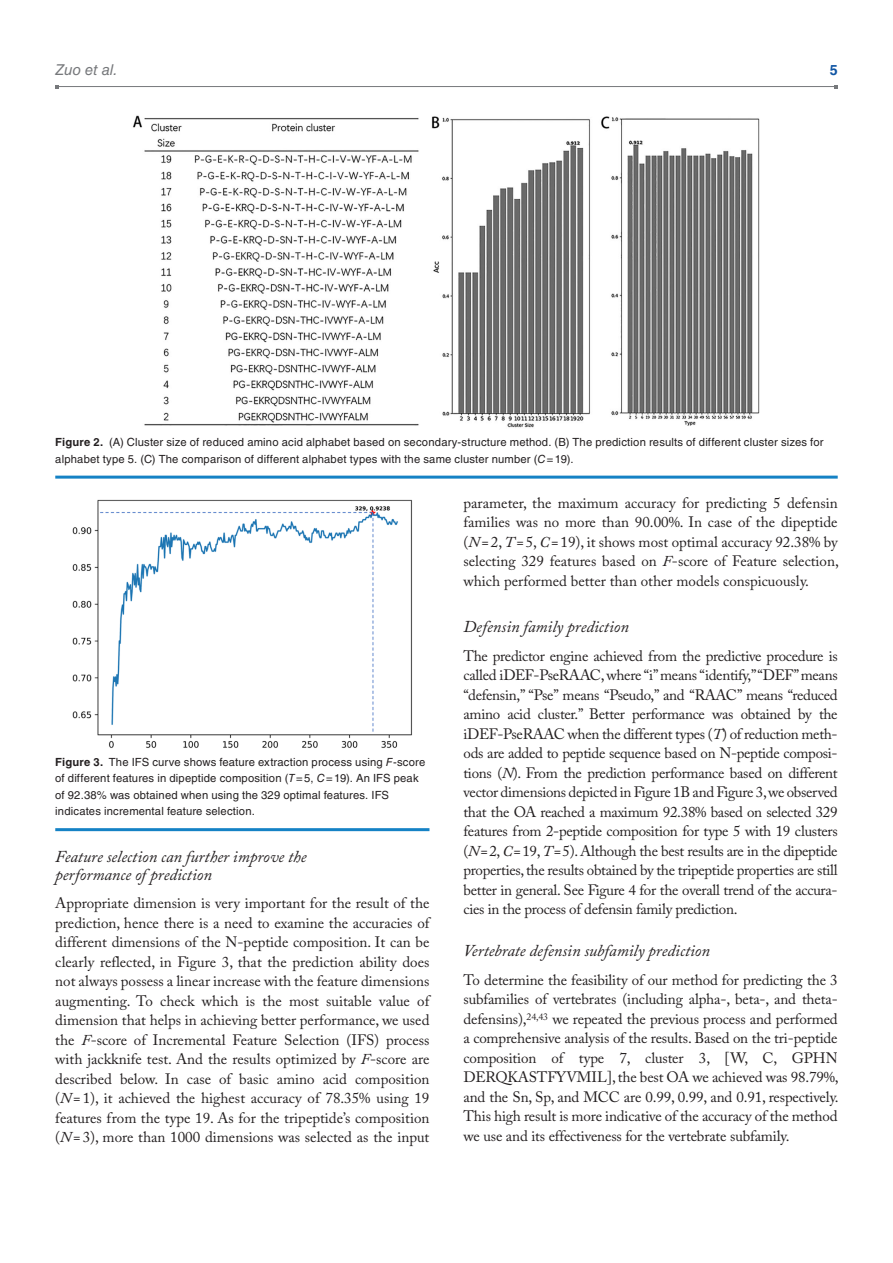
<style>
.page{position:relative;width:893px;height:1263px;background:#fff}
.page>*{position:absolute;margin:0;border:0;box-sizing:border-box;transform-origin:0 0}
.t1{font:italic 16.5px/18px "Adobe Caslon Pro";color:#231f20}
.t2{font:15px/19.5px "Adobe Caslon Pro";letter-spacing:-.005em;color:#231f20;text-align:justify}
.t3{font:italic 15px "Helvetica LT Std";color:#76787b}
.t4{font:700 14.25px "Helvetica LT Std";color:#1055a4}
.t5{font:11.25px/16.5px "Helvetica LT Std";letter-spacing:.015em;color:#231f20}
.s1{font-weight:700}
.s2{font-style:italic}
</style>
<div class="page">
<hr style="left:57px;top:86px;width:779px;height:1px;background:#76787b">
<hr style="left:55px;top:476px;width:783px;height:3px;background:#1582c5">
<img style="left:133px;top:115px;width:627px;height:313px">
<hr style="left:55px;top:828px;width:374px;height:3px;background:#1582c5">
<img style="left:72px;top:499px;width:340px;height:249px">
<p class="t3" style="left:55px;top:61px;width:64px">Zuo et al.</p>
<p class="t4" style="left:830px;top:61px;width:9px">5</p>
<p class="t5" style="left:55px;top:434px;width:770px"><span class="s1">Figure 2.</span> (A) Cluster size of reduced amino acid alphabet based on secondary-structure method. (B) The prediction results of different cluster sizes for alphabet type 5. (C) The comparison of different alphabet types with the same cluster number (<span class="s2">C</span>=19).</p>
<p class="t5" style="left:55px;top:754px;width:372px"><span class="s1">Figure 3.</span> The IFS curve shows feature extraction process using <span class="s2">F</span>-score of different features in dipeptide composition (<span class="s2">T</span>=5, <span class="s2">C</span>=19). An IFS peak of 92.38% was obtained when using the 329 optimal features. IFS indicates incremental feature selection.</p>
<p class="t1" style="left:55px;top:847px;width:253px">Feature selection can further improve the performance of prediction</p>
<p class="t2" style="left:55px;top:893px;width:376px">Appropriate dimension is very important for the result of the prediction, hence there is a need to examine the accuracies of different dimensions of the N-peptide composition. It can be clearly reflected, in Figure 3, that the prediction ability does not always possess a linear increase with the feature dimensions augmenting. To check which is the most suitable value of dimension that helps in achieving better performance, we used the <span class="s2">F</span>-score of Incremental Feature Selection (IFS) process with jackknife test. And the results optimized by <span class="s2">F</span>-score are described below. In case of basic amino acid composition (<span class="s2">N</span>=1), it achieved the highest accuracy of 78.35% using 19 features from the type 19. As for the tripeptide’s composition (<span class="s2">N</span>=3), more than 1000 dimensions was selected as the input</p>
<p class="t2" style="left:463px;top:493px;width:377px">parameter, the maximum accuracy for predicting 5 defensin families was no more than 90.00%. In case of the dipeptide (<span class="s2">N</span>= 2, <span class="s2">T</span>=5, <span class="s2">C</span>=19), it shows most optimal accuracy 92.38% by selecting 329 features based on <span class="s2">F</span>-score of Feature selection, which performed better than other models conspicuously.</p>
<p class="t1" style="left:463px;top:618px;width:167px">Defensin family prediction</p>
<p class="t2" style="left:463px;top:646px;width:376px">The predictor engine achieved from the predictive procedure is called iDEF-PseRAAC, where “i” means “identify,” “DEF” means “defensin,” “Pse” means “Pseudo,” and “RAAC” means “reduced amino acid cluster.” Better performance was obtained by the iDEF-PseRAAC when the different types (<span class="s2">T</span>) of reduction meth&shy;ods are added to peptide sequence based on N-peptide composi&shy;tions (<span class="s2">N</span>). From the prediction performance based on different vector dimensions depicted in Figure 1B and Figure 3, we observed that the OA reached a maximum 92.38% based on selected 329 features from 2-peptide composition for type 5 with 19 clusters (<span class="s2">N</span>=2, <span class="s2">C</span>=19, <span class="s2">T</span>=5). Although the best results are in the dipeptide properties, the results obtained by the tripeptide properties are still better in general. See Figure 4 for the overall trend of the accura&shy;cies in the process of defensin family prediction.</p>
<p class="t1" style="left:463px;top:942px;width:248px">Vertebrate defensin subfamily prediction</p>
<p class="t2" style="left:463px;top:970px;width:377px">To determine the feasibility of our method for predicting the 3 subfamilies of vertebrates (including alpha-, beta-, and theta&shy;defensins),<sup>24,43</sup> we repeated the previous process and performed a comprehensive analysis of the results. Based on the tri-peptide composition of type 7, cluster 3, [W, C, GPHN DERQKASTFYVMIL], the best OA we achieved was 98.79%, and the Sn, Sp, and MCC are 0.99, 0.99, and 0.91, respectively.<br>This high result is more indicative of the accuracy of the method we use and its effectiveness for the vertebrate subfamily.</p>
</div>
